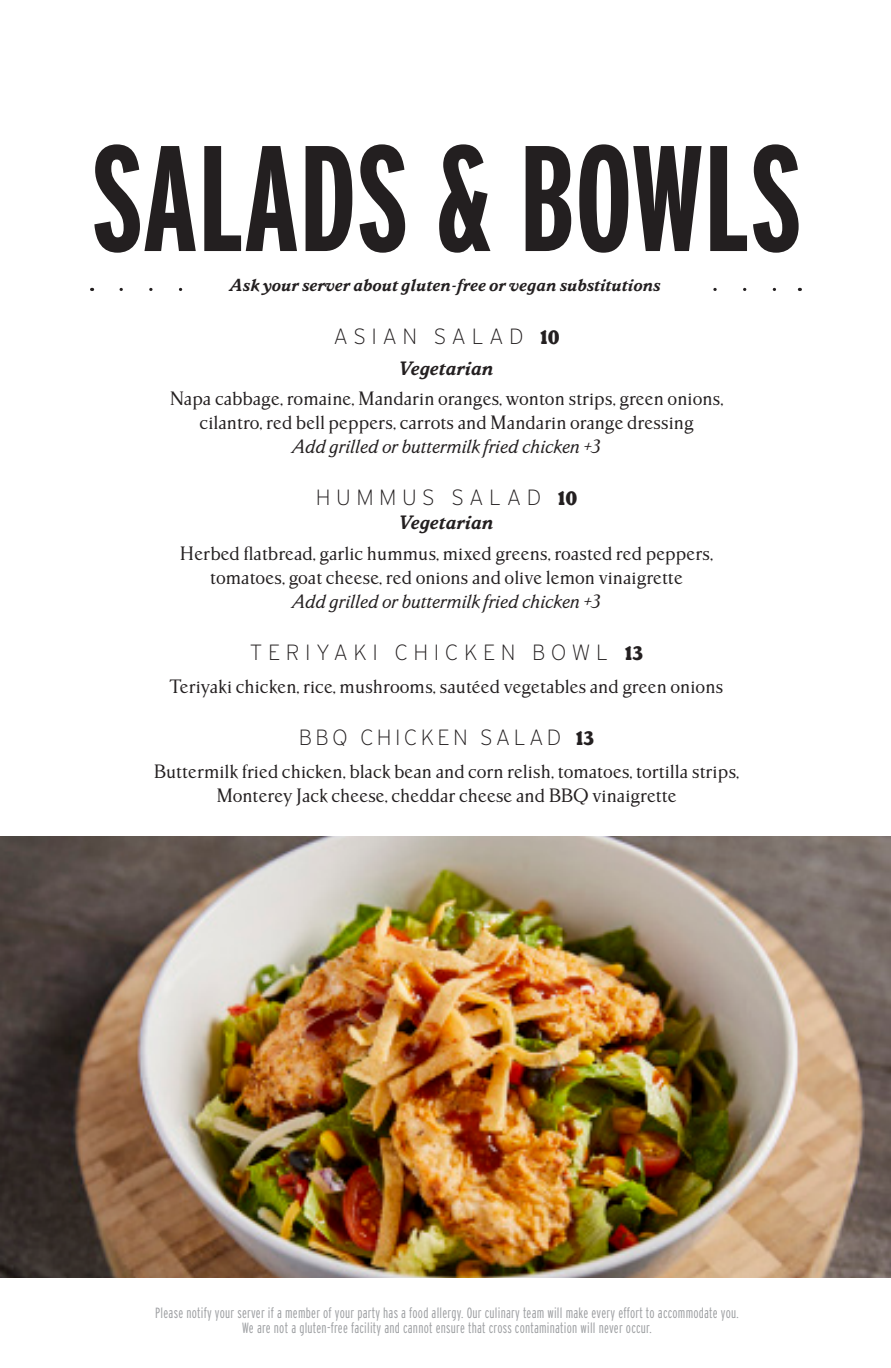
<style>
.page{position:relative;width:891px;height:1368px;background:#fff}
.page>*{position:absolute;margin:0;border:0;box-sizing:border-box;transform-origin:0 0}
.t1{font:700 150px "Interstate Compressed";color:#231f20}
.t2{font:200 22px "Interstate";letter-spacing:.25em;color:#231f20}
.t3{font:200 22px "Interstate";letter-spacing:.15em;color:#231f20}
.t4{font:18px/24px "Parkinson";color:#231f20;text-align:center}
.t5{font:italic 18px "Parkinson";color:#231f20}
.t6{font:italic 700 18px "Parkinson";color:#231f20}
.Item__Price_Tab_2_5{font:italic 700 16px "Parkinson";color:#231f20}
.Raw_Foods_Disclaimer{font:300 14.8px/15px "Interstate Compressed";letter-spacing:.015em;color:#9d9fa2;text-align:center}
.s1{font-family:"Parkinson";font-weight:900;font-size:18px}
</style>
<div class="page">
<svg style="left:121px;top:288px;width:655px;height:3px"></svg>
<div style="left:203px;top:279px;width:485px;height:60px;background:#fff"></div>
<img style="left:0;top:837px;width:891px;height:441px">
<p class="t1" style="left:91px;top:116px;width:713px">SALADS &amp; BOWLS</p>
<p class="Item__Price_Tab_2_5" style="left:230px;top:276px;width:432px">Ask your server about gluten-free or vegan substitutions</p>
<p class="t2" style="left:333px;top:324px;width:228px">ASIAN SALAD <span class="s1">10</span></p>
<p class="t6" style="left:399px;top:357px;width:96px">Vegetarian</p>
<p class="t4" style="left:170px;top:387px;width:555px">Napa cabbage, romaine, Mandarin oranges, wonton strips, green onions, cilantro, red bell peppers, carrots and Mandarin orange dressing</p>
<p class="t5" style="left:293px;top:436px;width:309px">Add grilled or buttermilk fried chicken +3</p>
<p class="t2" style="left:316px;top:486px;width:263px">HUMMUS SALAD <span class="s1">10</span></p>
<p class="t6" style="left:399px;top:512px;width:96px">Vegetarian</p>
<p class="t4" style="left:180px;top:541px;width:535px">Herbed flatbread, garlic hummus, mixed greens, roasted red peppers, tomatoes, goat cheese, red onions and olive lemon vinaigrette</p>
<p class="t5" style="left:293px;top:591px;width:309px">Add grilled or buttermilk fried chicken +3</p>
<p class="t2" style="left:250px;top:640px;width:395px">TERIYAKI CHICKEN BOWL <span class="s1">13</span></p>
<p class="t4" style="left:170px;top:674px;width:555px">Teriyaki chicken, rice, mushrooms, sautéed vegetables and green onions</p>
<p class="t3" style="left:299px;top:725px;width:297px">BBQ CHICKEN SALAD <span class="s1">13</span></p>
<p class="t4" style="left:154px;top:759px;width:587px">Buttermilk fried chicken, black bean and corn relish, tomatoes, tortilla strips,<br>Monterey Jack cheese, cheddar cheese and BBQ vinaigrette</p>
<p class="Raw_Foods_Disclaimer" style="left:155px;top:1305px;width:585px">Please notify your server if a member of your party has a food allergy. Our culinary team will make every effort to accommodate you.<br>We are not a gluten-free facility and cannot ensure that cross contamination will never occur.</p>
</div>
